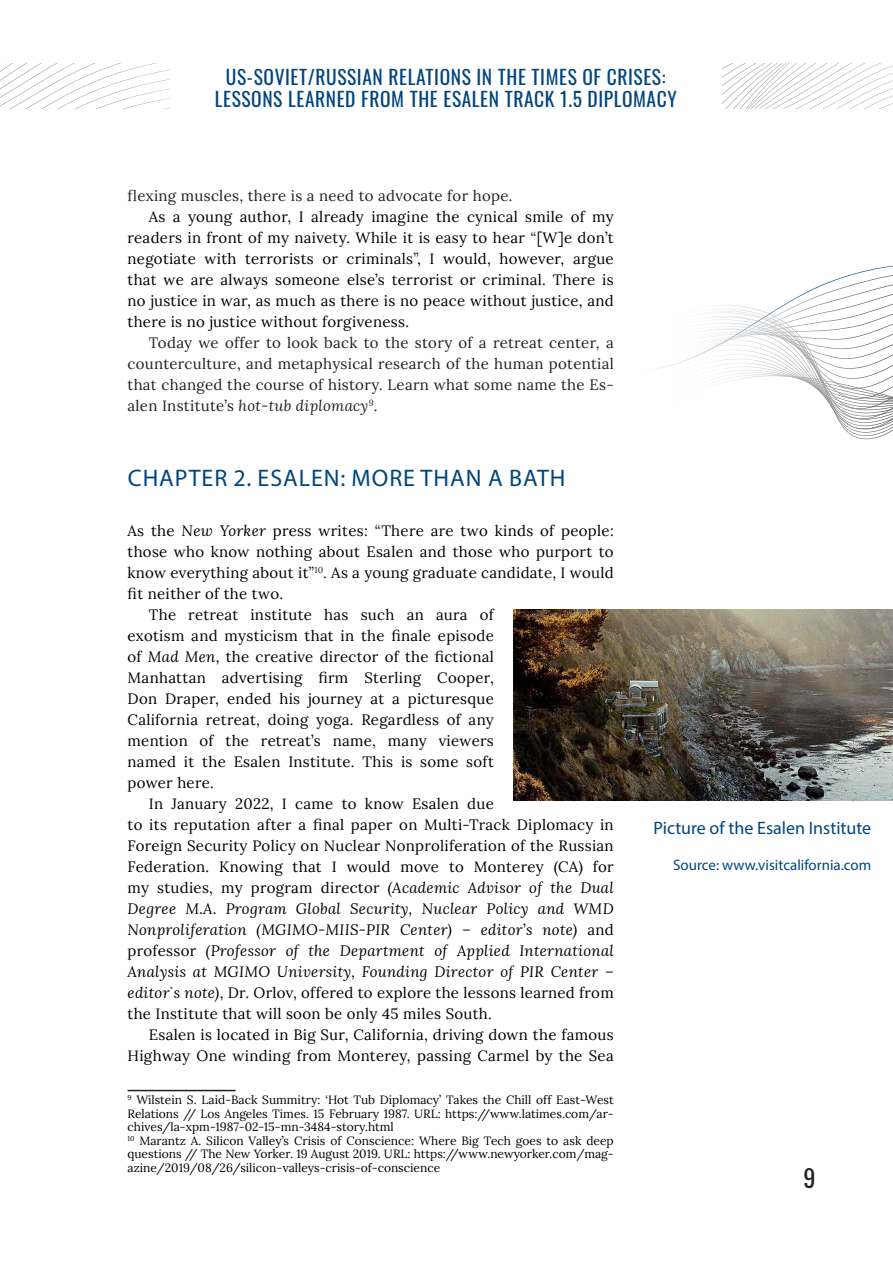
<style>
.page{position:relative;width:893px;height:1263px;background:#fff}
.page>*{position:absolute;margin:0;border:0;box-sizing:border-box;transform-origin:0 0}
.t1{font:24.15px "Oswald";color:#231f20}
.Заголовок_в_тексте{font:24px "Myriad Pro";letter-spacing:.04em;color:#01457f}
.t2{font:19.5px/22.5px "Oswald";letter-spacing:.03em;color:#01457f;text-align:center}
.Подпись_к_фото{font:18px "Myriad Pro";color:#01457f}
.Текст{font:15px/21px "Lora";letter-spacing:.02em;color:#000;text-align:justify}
.Текст-2{font:15px/21px "Lora";letter-spacing:.02em;color:#231f20;text-align:justify}
.Подпись_к_фото-2{font:15px "Myriad Pro";color:#01457f}
.Сноска{font:12px/13.5px "Lora";color:#000;text-align:justify}
.s1{color:#231f20}
.s2{font-style:italic}
</style>
<div class="page">
<svg style="left:0;top:64px;width:170px;height:45px"></svg>
<svg style="left:723px;top:64px;width:170px;height:45px"></svg>
<hr style="left:128px;top:1090px;width:108px;height:1px;background:#231f20">
<img style="left:513px;top:609px;width:380px;height:191px">
<svg style="left:722px;top:372px;width:171px;height:46px"></svg>
<svg style="left:654px;top:265px;width:239px;height:107px"></svg>
<h3 class="t2" style="left:215px;top:63px;width:463px">US-SOVIET/RUSSIAN RELATIONS IN THE TIMES OF CRISES:<br>LESSONS LEARNED FROM THE ESALEN TRACK 1.5 DIPLOMACY</h3>
<p class="Текст-2" style="left:128px;top:184px;width:386px">flexing muscles, there is a need to advocate for hope.</p>
<p class="Текст" style="left:128px;top:205px;width:488px;text-indent:21px">As a young author, I already imagine the cynical smile of my readers in front of my naivety. While it is easy to hear <span class="s1">“</span>[W]e don’t negotiate with terrorists or criminals<span class="s1">”</span>, I would, however, argue that we are always someone else’s terrorist or criminal. There is no justice in war, as much as there is no peace without justice, and there is no justice without forgiveness.</p>
<p class="Текст-2" style="left:128px;top:331px;width:488px;text-indent:21px">Today we offer to look back to the story of a retreat center, a counterculture, and metaphysical research of the human potential that changed the course of history. Learn what some name the Es&shy;alen Institute’s <span class="s2">hot-tub diplomacy</span><sup>9</sup>.</p>
<p class="Заголовок_в_тексте" style="left:128px;top:463px;width:439px">CHAPTER 2. ESALEN: MORE THAN A BATH</p>
<p class="Текст" style="left:128px;top:520px;width:488px">As the <span class="s2">New Yorker</span> press writes: <span class="s1">“</span>There are two kinds of people: those who know nothing about Esalen and those who purport to know everything about it<span class="s1">”</span><sup>10</sup><span class="s1">.</span> As a young graduate candidate, I would fit neither of the two.</p>
<p class="Текст" style="left:128px;top:604px;width:368px;text-indent:21px">The retreat institute has such an aura of exotism and mysticism that in the finale episode of <span class="s2">Mad Men</span>, the creative director of the fictional Manhattan advertising firm Sterling Cooper, Don Draper, ended his journey at a picturesque California retreat, doing yoga. Regardless of any mention of the retreat’s name, many viewers named it the Esalen Institute. This is some soft power here.</p>
<p class="Текст" style="left:128px;top:792px;width:488px;text-align:left;text-indent:21px">In January 2022, I came to know Esalen due<br>to its reputation after a final paper on Multi-Track Diplomacy in Foreign Security Policy on Nuclear Nonproliferation of the Russian Federation. Knowing that I would move to Monterey (CA) for my studies, my program director <span class="s2">(Academic Advisor of the Dual Degree M.A. Program Global Security, Nuclear Policy and WMD Nonproliferation (MGIMO-MIIS-PIR Center) – editor’s note)</span> and professor <span class="s2">(Professor of the Department of Applied International Analysis at MGIMO University, Founding Director of PIR Center – editor`s note)</span>, Dr. Orlov, offered to explore the lessons learned from the Institute that will soon be only 45 miles South.</p>
<p class="Текст" style="left:128px;top:1023px;width:488px;text-align:right">Esalen is located in Big Sur, California, driving down the famous<br>Highway One winding from Monterey, passing Carmel by the Sea</p>
<p class="Сноска" style="left:128px;top:1092px;width:488px"><sup>9</sup> Wilstein S. Laid-Back Summitry: ‘Hot Tub Diplomacy’ Takes the Chill off East-West Relations // Los Angeles Times. 15 February 1987. URL: https://www.latimes.com/ar&shy;chives/la-xpm-1987-02-15-mn-3484-story.html</p>
<p class="Сноска" style="left:128px;top:1133px;width:488px"><sup>10</sup> Marantz A. Silicon Valley’s Crisis of Conscience: Where Big Tech goes to ask deep questions // The New Yorker. 19 August 2019. URL: https://www.newyorker.com/mag&shy;azine/2019/08/26/silicon-valleys-crisis-of-conscience</p>
<p class="Подпись_к_фото" style="left:653px;top:817px;width:219px">Picture of the Esalen Institute</p>
<p class="Подпись_к_фото-2" style="left:673px;top:855px;width:200px">Source: www.visitcalifornia.com</p>
<h1 class="t1" style="left:803px;top:1156px;width:14px">9</h1>
</div>
